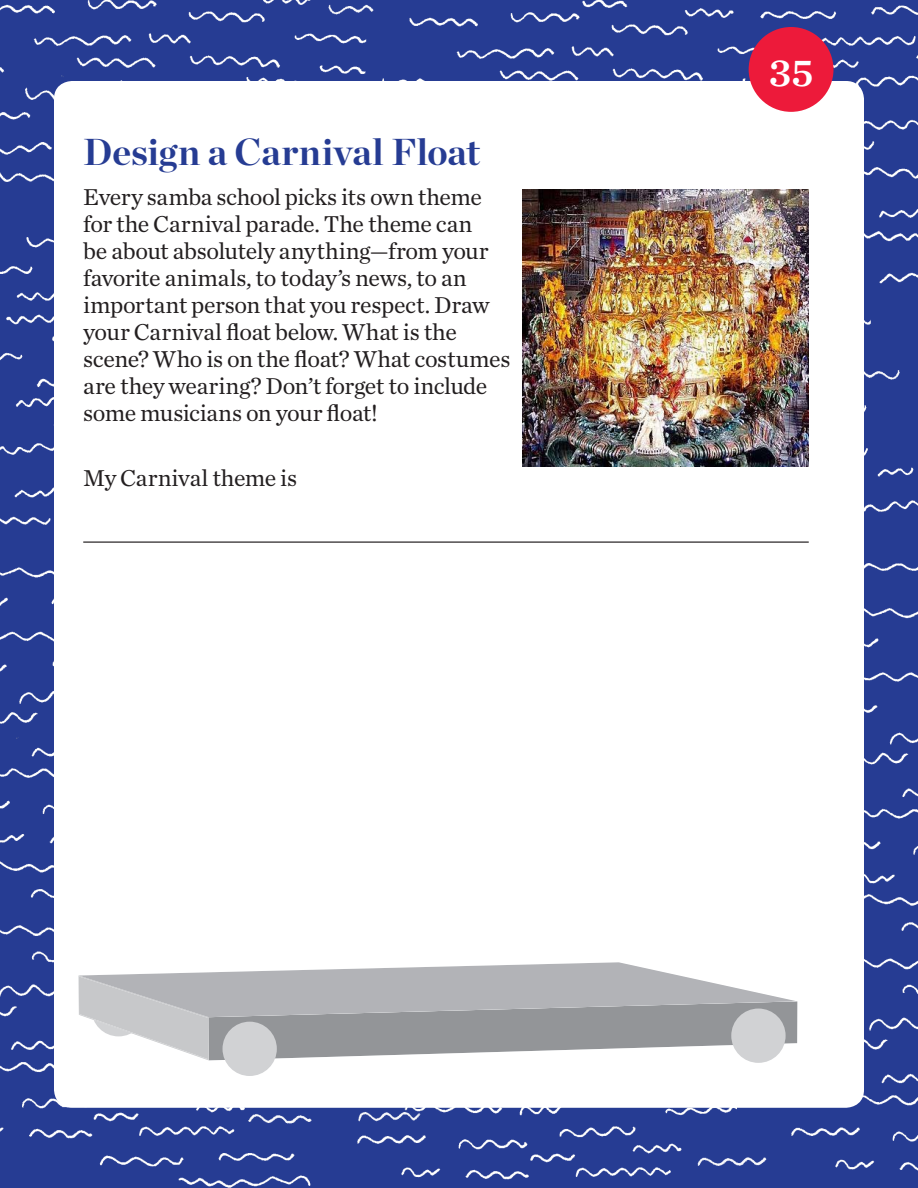
<style>
.page{position:relative;width:918px;height:1188px;background:#fff}
.page>*{position:absolute;margin:0;border:0;box-sizing:border-box;transform-origin:0 0}
.SG_TopBanner{font:40.5px "Chronicle Text G1 Semi";color:#fff}
.SG_header_Unit1{font:700 37.5px "Chronicle Display";color:#263c93}
.SG_body{font:24px/27px "Chronicle Text G1";letter-spacing:-.015em;color:#231f20}
</style>
<div class="page">
<img style="left:0;top:0;width:918px;height:1188px">
<div style="left:54px;top:81px;width:810px;height:1027px;background:#fff;border-radius:18px"></div>
<div style="left:749px;top:27px;width:85px;height:85px;background:#ed1a3a;border-radius:50%"></div>
<hr style="left:83px;top:541px;width:726px;height:2px;background:#231f20">
<svg style="left:79px;top:962px;width:718px;height:98px"></svg>
<div style="left:223px;top:1022px;width:54px;height:54px;background:#d1d2d4;border-radius:50%"></div>
<div style="left:731px;top:1009px;width:55px;height:54px;background:#d1d2d4;border-radius:50%"></div>
<img style="left:523px;top:189px;width:286px;height:277px">
<p class="SG_header_Unit1" style="left:83px;top:122px;width:398px">Design a Carnival Float</p>
<p class="SG_body" style="left:83px;top:183px;width:429px">Every samba school picks its own theme for the Carnival parade. The theme can<br>be about absolutely anything—from your favorite animals, to today’s news, to an important person that you respect. Draw your Carnival float below. What is the scene? Who is on the float? What costumes are they wearing? Don’t forget to include some musicians on your float!</p>
<p class="SG_body" style="left:83px;top:463px;width:215px">My Carnival theme is</p>
<p class="SG_TopBanner" style="left:769px;top:40px;width:46px">35</p>
</div>
